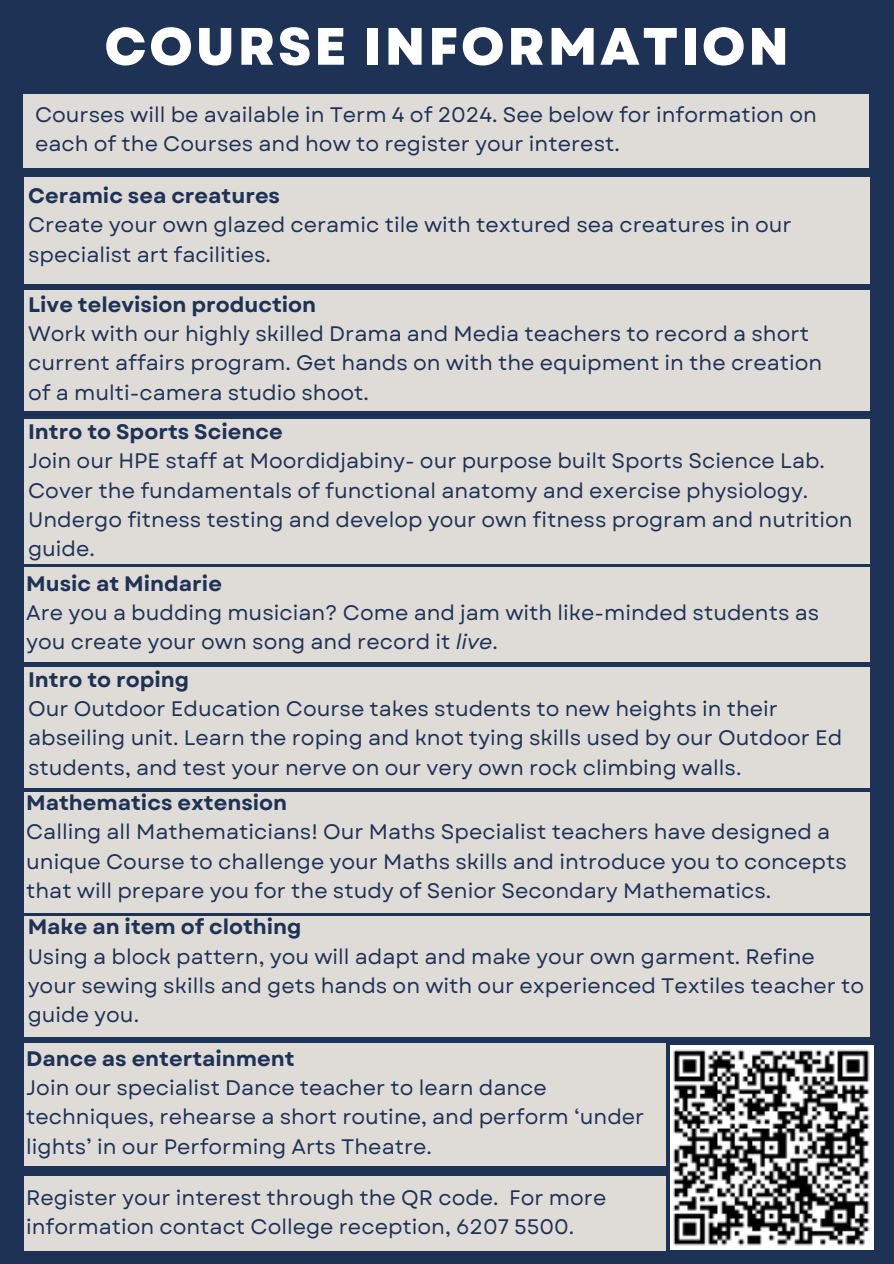
<style>
.page{position:relative;width:894px;height:1264px;background:#fff}
.page>*{position:absolute;margin:0;border:0;box-sizing:border-box;transform-origin:0 0}
.t1{font:800 52.5px "Garet";letter-spacing:.05em;color:#fff}
.t2{font:21px/29.2px "Garet";color:#1e3256}
.t3{font:700 21px "Garet";color:#1e3256}
.s1{font-style:italic}
</style>
<div class="page">
<div style="left:0;top:0;width:893px;height:1263px;background:#1e3256"></div>
<div style="left:23px;top:94px;width:845px;height:74px;background:#dfdcd8"></div>
<div style="left:24px;top:177px;width:845px;height:106px;background:#dfdcd8"></div>
<div style="left:24px;top:290px;width:845px;height:120px;background:#dfdcd8"></div>
<div style="left:25px;top:419px;width:845px;height:144px;background:#dfdcd8"></div>
<div style="left:25px;top:567px;width:845px;height:95px;background:#dfdcd8"></div>
<div style="left:25px;top:667px;width:845px;height:120px;background:#dfdcd8"></div>
<div style="left:24px;top:792px;width:845px;height:120px;background:#dfdcd8"></div>
<div style="left:24px;top:1176px;width:641px;height:74px;background:#dfdcd8"></div>
<div style="left:24px;top:916px;width:845px;height:120px;background:#dfdcd8"></div>
<div style="left:24px;top:1043px;width:641px;height:122px;background:#dfdcd8"></div>
<img style="left:670px;top:1045px;width:203px;height:203px">
<p class="t1" style="left:104px;top:9px;width:686px">COURSE INFORMATION</p>
<p class="t2" style="left:35px;top:100px;width:783px">Courses will be available in Term 4 of 2024. See below for information on each of the Courses and how to register your interest.</p>
<p class="t3" style="left:28px;top:181px;width:253px">Ceramic sea creatures</p>
<p class="t2" style="left:28px;top:210px;width:764px">Create your own glazed ceramic tile with textured sea creatures in our specialist art facilities.</p>
<p class="t3" style="left:28px;top:289px;width:289px">Live television production</p>
<p class="t2" style="left:28px;top:319px;width:795px">Work with our highly skilled Drama and Media teachers to record a short current affairs program. Get hands on with the equipment in the creation of a multi-camera studio shoot.</p>
<p class="t3" style="left:28px;top:417px;width:256px">Intro to Sports Science</p>
<p class="t2" style="left:28px;top:446px;width:825px">Join our HPE staff at Moordidjabiny- our purpose built Sports Science Lab.<br>Cover the fundamentals of functional anatomy and exercise physiology.<br>Undergo fitness testing and develop your own fitness program and nutrition guide.</p>
<p class="t3" style="left:26px;top:568px;width:197px">Music at Mindarie</p>
<p class="t2" style="left:26px;top:598px;width:794px">Are you a budding musician? Come and jam with like-minded students as you create your own song and record it <span class="s1">live</span>.</p>
<h1 class="t3" style="left:28px;top:664px;width:163px">Intro to roping</h1>
<p class="t2" style="left:28px;top:694px;width:815px">Our Outdoor Education Course takes students to new heights in their abseiling unit. Learn the roping and knot tying skills used by our Outdoor Ed students, and test your nerve on our very own rock climbing walls.</p>
<p class="t3" style="left:26px;top:787px;width:262px">Mathematics extension</p>
<p class="t2" style="left:26px;top:817px;width:822px">Calling all Mathematicians! Our Maths Specialist teachers have designed a unique Course to challenge your Maths skills and introduce you to concepts that will prepare you for the study of Senior Secondary Mathematics.</p>
<p class="t3" style="left:28px;top:911px;width:275px">Make an item of clothing</p>
<p class="t2" style="left:28px;top:941px;width:837px">Using a block pattern, you will adapt and make your own garment. Refine your sewing skills and gets hands on with our experienced Textiles teacher to guide you.</p>
<p class="t3" style="left:26px;top:1043px;width:270px">Dance as entertainment</p>
<p class="t2" style="left:26px;top:1073px;width:619px">Join our specialist Dance teacher to learn dance techniques, rehearse a short routine, and perform ‘under lights’ in our Performing Arts Theatre.</p>
<p class="t2" style="left:26px;top:1182px;width:581px">Register your interest through the QR code. For more information contact College reception, 6207 5500.</p>
</div>
